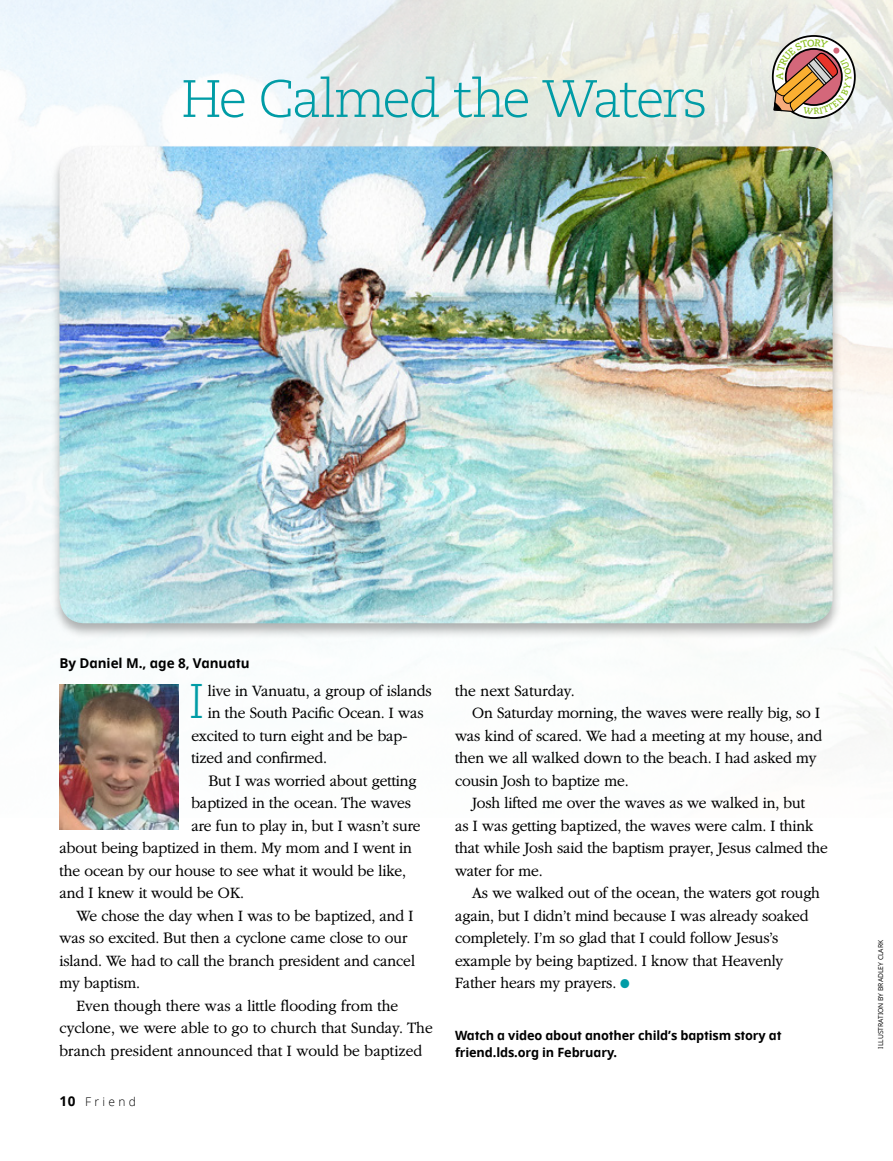
<style>
.page{position:relative;width:893px;height:1161px;background:#fff}
.page>*{position:absolute;margin:0;border:0;box-sizing:border-box;transform-origin:0 0}
.t1{font:300 52.5px "Caecilialds Std";letter-spacing:-.05em;color:#009ca6}
.ARTCL_para_first{font:300 48.6px "Caecilialds Std";color:#009ca6}
.ARTCL_para{font:300 16.5px/22.5px "Garamondlds Lat Plus";letter-spacing:-.01em;color:#000;scale:.95 1}
.ARTCL_para_first-2{font:300 16.5px "Garamondlds Lat Plus";letter-spacing:-.01em;color:#000;scale:.95 1}
.ARTCL-BY_para_first{font:13.5px "Dots Solid lds Lat Bold";letter-spacing:-.005em;color:#000}
.INFO_para_dots{font:12.75px/16.5px "Dots Solid lds Lat Bold";letter-spacing:-.01em;color:#000}
.Folio_L{font:300 12px "Dots Solidlds Lat";letter-spacing:.28em;color:#000}
.SIDEQT_title{font:6.75px "Dots Solidlds Lat";color:#000}
.s1{font-family:"Dots Solid lds Lat Bold";font-weight:400;font-size:13.5px}
.s2{font-family:"Ding P Ilds Dpi";font-weight:400;font-size:12.75px;color:#009ca6}
</style>
<div class="page">
<img style="left:0;top:0;width:893px;height:817px">
<div style="left:50px;top:143px;width:792px;height:496px;background:#000;opacity:.3"></div>
<img style="left:60px;top:146px;width:773px;height:477px">
<img style="left:60px;top:684px;width:119px;height:145px">
<svg style="left:771px;top:34px;width:85px;height:86px"></svg>
<p class="t1" style="left:181px;top:69px;width:528px">He Calmed the Waters</p>
<p class="ARTCL-BY_para_first" style="left:60px;top:653px;width:192px">By Daniel M., age 8, Vanuatu</p>
<p class="ARTCL_para_first" style="left:189px;top:674px;width:18px">I</p>
<p class="ARTCL_para_first-2" style="left:208px;top:679px;width:237px">live in Vanuatu, a group of islands</p>
<p class="ARTCL_para_first-2" style="left:208px;top:701px;width:229px">in the South Pacific Ocean. I was</p>
<p class="ARTCL_para_first-2" style="left:191px;top:724px;width:229px">excited to turn eight and be bap-</p>
<p class="ARTCL_para_first-2" style="left:191px;top:746px;width:145px">tized and confirmed.</p>
<p class="ARTCL_para" style="left:208px;top:769px;width:221px">But I was worried about getting</p>
<p class="ARTCL_para" style="left:191px;top:791px;width:233px">baptized in the ocean. The waves</p>
<p class="ARTCL_para" style="left:191px;top:814px;width:243px">are fun to play in, but I wasn’t sure</p>
<p class="ARTCL_para" style="left:60px;top:836px;width:373px">about being baptized in them. My mom and I went in</p>
<p class="ARTCL_para" style="left:60px;top:859px;width:366px">the ocean by our house to see what it would be like,</p>
<p class="ARTCL_para" style="left:60px;top:881px;width:196px">and I knew it would be OK.</p>
<p class="ARTCL_para" style="left:60px;top:904px;width:376px;text-indent:17px">We chose the day when I was to be baptized, and I was so excited. But then a cyclone came close to our island. We had to call the branch president and cancel my baptism.</p>
<p class="ARTCL_para" style="left:60px;top:994px;width:394px;text-indent:17px">Even though there was a little flooding from the cyclone, we were able to go to church that Sunday. The branch president announced that I would be baptized</p>
<p class="Folio_L" style="left:60px;top:1092px;width:78px"><span class="s1">10</span> Friend</p>
<p class="ARTCL_para" style="left:455px;top:679px;width:128px">the next Saturday.</p>
<p class="ARTCL_para" style="left:455px;top:701px;width:388px;text-indent:17px">On Saturday morning, the waves were really big, so I was kind of scared. We had a meeting at my house, and then we all walked down to the beach. I had asked my cousin Josh to baptize me.</p>
<p class="ARTCL_para" style="left:455px;top:791px;width:394px;text-indent:17px">Josh lifted me over the waves as we walked in, but<br>as I was getting baptized, the waves were calm. I think that while Josh said the baptism prayer, Jesus calmed the water for me.</p>
<p class="ARTCL_para" style="left:455px;top:881px;width:386px;text-indent:17px">As we walked out of the ocean, the waters got rough again, but I didn’t mind because I was already soaked completely. I’m so glad that I could follow Jesus’s example by being baptized. I know that Heavenly Father hears my prayers. <span class="s2">●</span></p>
<p class="INFO_para_dots" style="left:455px;top:1027px;width:328px">Watch a video about another child’s baptism story at friend.lds.org in February.</p>
<p class="SIDEQT_title" style="left:876px;top:1048px;width:110px;rotate:-90deg">ILLUSTRATION BY BRADLEY CLARK</p>
</div>
